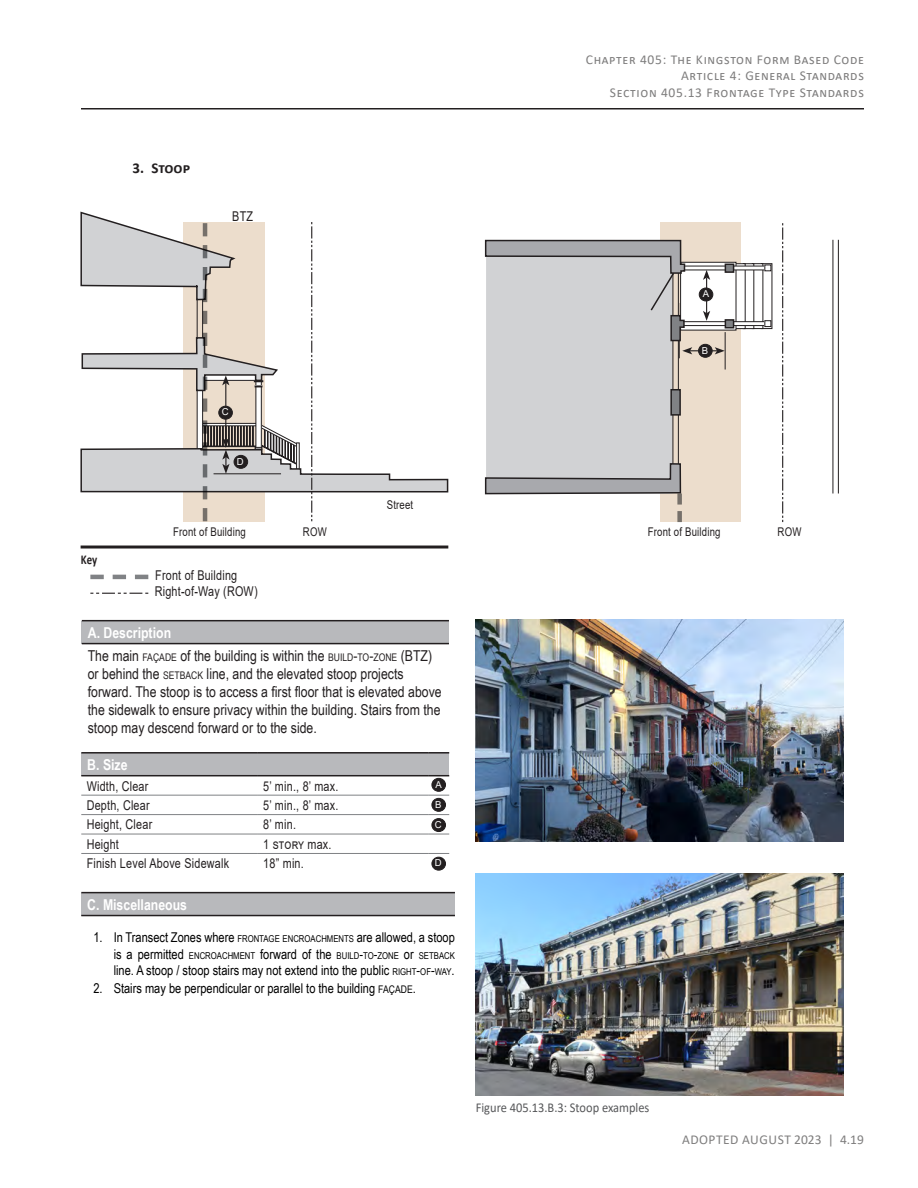
<style>
.page{position:relative;width:918px;height:1188px;background:#fff}
.page>*{position:absolute;margin:0;border:0;box-sizing:border-box;transform-origin:0 0}
.t1{font:15px/18px "Arial Narrow";color:#231f20}
.t2{font:700 15px "Arial Narrow";color:#fff}
.t3{font:700 15px "Calibri";letter-spacing:-.01em;color:#231f20}
.t4{font:13.5px "Arial Narrow";color:#000}
.t5{font:13.5px "Arial";letter-spacing:.02em;color:#231f20;scale:.8 1}
.t6{font:13.5px/16.2px "Calibri";letter-spacing:.05em;color:#7e7d7d;text-align:right}
.KINGSTON_CAPTION{font:13.5px "Calibri";color:#57585a;scale:.92 1}
.t7{font:700 13.5px "Calibri";color:#231f20;scale:.8 1}
.t8{font:12px "Arial";letter-spacing:.02em;color:#231f20;scale:.8 1}
.zNormal_NoFormat{font:9.6px "Arial";color:#fff}
.t9{font:9.45px "Arial Narrow";color:#000}
.s1{font-size:10.5px}
.s2{font-style:inherit}
.s3{font-size:9.45px}
.s4{font-size:13.5px}
</style>
<div class="page">
<hr style="left:81px;top:108px;width:783px;height:2px;background:#231f20">
<hr style="left:81px;top:546px;width:367px;height:3px;background:#231f20">
<svg style="left:90px;top:575px;width:58px;height:4px"></svg>
<svg style="left:90px;top:593px;width:58px;height:1px"></svg>
<div style="left:82px;top:621px;width:367px;height:23px;background:#b8b9bc"></div>
<hr style="left:82px;top:620px;width:367px;height:1px;background:#231f20">
<hr style="left:82px;top:643px;width:367px;height:1px;background:#231f20">
<div style="left:81px;top:893px;width:374px;height:23px;background:#b8b9bc"></div>
<hr style="left:81px;top:892px;width:374px;height:1px;background:#231f20">
<hr style="left:81px;top:915px;width:374px;height:1px;background:#231f20">
<img style="left:476px;top:620px;width:368px;height:221px">
<img style="left:476px;top:874px;width:368px;height:222px">
<div style="left:81px;top:753px;width:368px;height:23px;background:#b8b9bc"></div>
<hr style="left:81px;top:795px;width:177px;height:1px;background:#808285">
<hr style="left:258px;top:795px;width:171px;height:1px;background:#808285">
<svg style="left:429px;top:795px;width:20px;height:1px"></svg>
<hr style="left:81px;top:814px;width:177px;height:1px;background:#808285">
<hr style="left:258px;top:814px;width:171px;height:1px;background:#808285">
<svg style="left:429px;top:814px;width:20px;height:1px"></svg>
<hr style="left:81px;top:834px;width:177px;height:1px;background:#808285">
<hr style="left:258px;top:834px;width:171px;height:1px;background:#808285">
<svg style="left:429px;top:834px;width:20px;height:1px"></svg>
<hr style="left:81px;top:853px;width:177px;height:1px;background:#808285">
<hr style="left:258px;top:853px;width:171px;height:1px;background:#808285">
<svg style="left:429px;top:853px;width:20px;height:1px"></svg>
<hr style="left:81px;top:752px;width:177px;height:2px;background:#231f20">
<hr style="left:258px;top:752px;width:171px;height:2px;background:#231f20">
<hr style="left:429px;top:752px;width:20px;height:2px;background:#231f20">
<hr style="left:81px;top:775px;width:177px;height:1px;background:#231f20">
<hr style="left:258px;top:775px;width:171px;height:1px;background:#231f20">
<svg style="left:429px;top:775px;width:20px;height:1px"></svg>
<div style="left:432px;top:778px;width:14px;height:13px;background:#231f20;border-radius:50%"></div>
<div style="left:432px;top:778px;width:14px;height:13px;border:1px solid #231f20;border-radius:50%"></div>
<div style="left:432px;top:798px;width:14px;height:13px;background:#231f20;border-radius:50%"></div>
<div style="left:432px;top:798px;width:14px;height:14px;border:1px solid #231f20;border-radius:50%"></div>
<div style="left:432px;top:819px;width:14px;height:13px;background:#231f20;border-radius:50%"></div>
<div style="left:432px;top:818px;width:14px;height:14px;border:1px solid #231f20;border-radius:50%"></div>
<div style="left:432px;top:857px;width:14px;height:13px;background:#231f20;border-radius:50%"></div>
<div style="left:432px;top:857px;width:14px;height:13px;border:1px solid #231f20;border-radius:50%"></div>
<div style="left:660px;top:223px;width:81px;height:299px;background:#ecddcc"></div>
<svg style="left:80px;top:211px;width:369px;height:310px"></svg>
<div style="left:486px;top:358px;width:187px;height:104px;background:#d1d2d4"></div>
<hr style="left:725px;top:332px;width:1px;height:38px;background:#231f20">
<div style="left:673px;top:411px;width:6px;height:58px;border:1px solid #231f20"></div>
<div style="left:673px;top:337px;width:6px;height:58px;border:1px solid #231f20"></div>
<div style="left:671px;top:390px;width:9px;height:25px;background:#808285"></div>
<div style="left:670px;top:389px;width:11px;height:27px;border:2px solid #231f20"></div>
<svg style="left:782px;top:223px;width:1px;height:299px"></svg>
<hr style="left:833px;top:240px;width:1px;height:254px;background:#231f20">
<hr style="left:838px;top:240px;width:1px;height:254px;background:#231f20">
<svg style="left:763px;top:265px;width:7px;height:62px"></svg>
<svg style="left:754px;top:265px;width:7px;height:62px"></svg>
<svg style="left:736px;top:265px;width:8px;height:62px"></svg>
<div style="left:681px;top:262px;width:55px;height:68px;background:#fff"></div>
<hr style="left:729px;top:322px;width:40px;height:4px;background:#fff">
<div style="left:728px;top:321px;width:41px;height:5px;border:1px solid #231f20"></div>
<div style="left:764px;top:320px;width:7px;height:7px;border:1px solid #231f20"></div>
<div style="left:725px;top:320px;width:9px;height:8px;background:#808285"></div>
<div style="left:725px;top:319px;width:9px;height:10px;border:2px solid #231f20"></div>
<div style="left:725px;top:264px;width:9px;height:8px;background:#808285"></div>
<div style="left:725px;top:264px;width:9px;height:9px;border:2px solid #231f20"></div>
<svg style="left:484px;top:462px;width:198px;height:60px"></svg>
<svg style="left:484px;top:239px;width:241px;height:119px"></svg>
<div style="left:699px;top:344px;width:13px;height:13px;background:#231f20;border-radius:50%"></div>
<div style="left:698px;top:344px;width:14px;height:13px;border:1px solid #231f20;border-radius:50%"></div>
<p class="t3" style="left:133px;top:158px;width:59px">3. Stoop</p>
<p class="t5" style="left:232px;top:207px;width:28px">BTZ</p>
<p class="t7" style="left:81px;top:550px;width:22px">Key</p>
<p class="zNormal_NoFormat" style="left:222px;top:406px;width:8px">C</p>
<p class="zNormal_NoFormat" style="left:237px;top:455px;width:8px">D</p>
<p class="t8" style="left:173px;top:523px;width:93px">Front of Building</p>
<p class="t8" style="left:303px;top:523px;width:31px">ROW</p>
<p class="t8" style="left:387px;top:496px;width:35px">Street</p>
<p class="t5" style="left:155px;top:566px;width:104px">Front of Building</p>
<p class="t5" style="left:155px;top:582px;width:130px">Right-of-Way (ROW)</p>
<p class="t2" style="left:88px;top:621px;width:85px">A. Description</p>
<p class="t1" style="left:88px;top:646px;width:355px">The main <span class="s1">FAÇADE</span> of the building is within the <span class="s1">BUILD</span><span class="s2">-</span><span class="s1">TO</span><span class="s2">-</span><span class="s1">ZONE</span> (BTZ) or behind the <span class="s1">SETBACK</span> line, and the elevated stoop projects forward. The stoop is to access a first floor that is elevated above the sidewalk to ensure privacy within the building. Stairs from the stoop may descend forward or to the side.</p>
<p class="t2" style="left:87px;top:753px;width:42px">B. Size</p>
<p class="t5" style="left:87px;top:777px;width:79px">Width, Clear</p>
<p class="t5" style="left:263px;top:777px;width:95px">5’ min., 8’ max.</p>
<p class="t5" style="left:87px;top:796px;width:80px">Depth, Clear</p>
<p class="t5" style="left:263px;top:796px;width:95px">5’ min., 8’ max.</p>
<p class="t5" style="left:87px;top:815px;width:84px">Height, Clear</p>
<p class="t5" style="left:263px;top:815px;width:42px">8’ min.</p>
<p class="t5" style="left:87px;top:835px;width:42px">Height</p>
<p class="t5" style="left:263px;top:835px;width:87px">1 story max.</p>
<p class="t5" style="left:87px;top:854px;width:180px">Finish Level Above Sidewalk</p>
<p class="t5" style="left:263px;top:854px;width:52px">18” min.</p>
<p class="zNormal_NoFormat" style="left:435px;top:778px;width:8px">A</p>
<p class="zNormal_NoFormat" style="left:435px;top:798px;width:8px">B</p>
<p class="zNormal_NoFormat" style="left:435px;top:818px;width:8px">C</p>
<p class="zNormal_NoFormat" style="left:435px;top:857px;width:8px">D</p>
<p class="t2" style="left:87px;top:893px;width:101px">C. Miscellaneous</p>
<p class="t4" style="left:93px;top:928px;width:363px">1. In Transect Zones where <span class="s3">FRONTAGE ENCROACHMENTS</span> are allowed, a stoop</p>
<p class="t9" style="left:114px;top:948px;width:343px"><span class="s4">is a permitted</span> ENCROACHMENT <span class="s4">forward of the</span> BUILD<span class="s4">-</span>TO<span class="s4">-</span>ZONE <span class="s4">or</span> SETBACK</p>
<p class="t4" style="left:114px;top:960px;width:342px">line<span class="s2">. A</span> stoop / stoop stairs may not extend into the public <span class="s3">RIGHT</span><span class="s2">-</span><span class="s3">OF</span><span class="s2">-</span><span class="s3">WAY</span>.</p>
<p class="t4" style="left:93px;top:978px;width:324px">2. Stairs may be perpendicular or parallel to the building <span class="s1">FAÇADE</span>.</p>
<p class="t6" style="left:586px;top:51px;width:280px">Chapter 405: The Kingston Form Based Code<br>Article 4: General Standards<br>Section 405.13 Frontage Type Standards</p>
<p class="zNormal_NoFormat" style="left:703px;top:287px;width:8px">A</p>
<p class="zNormal_NoFormat" style="left:702px;top:344px;width:8px">B</p>
<p class="t8" style="left:648px;top:523px;width:93px">Front of Building</p>
<p class="t8" style="left:778px;top:523px;width:31px">ROW</p>
<p class="KINGSTON_CAPTION" style="left:476px;top:1098px;width:190px">Figure 405.13.B.3: Stoop examples</p>
<p class="t6" style="left:682px;top:1131px;width:184px">ADOPTED AUGUST 2023 | 4.19</p>
</div>
